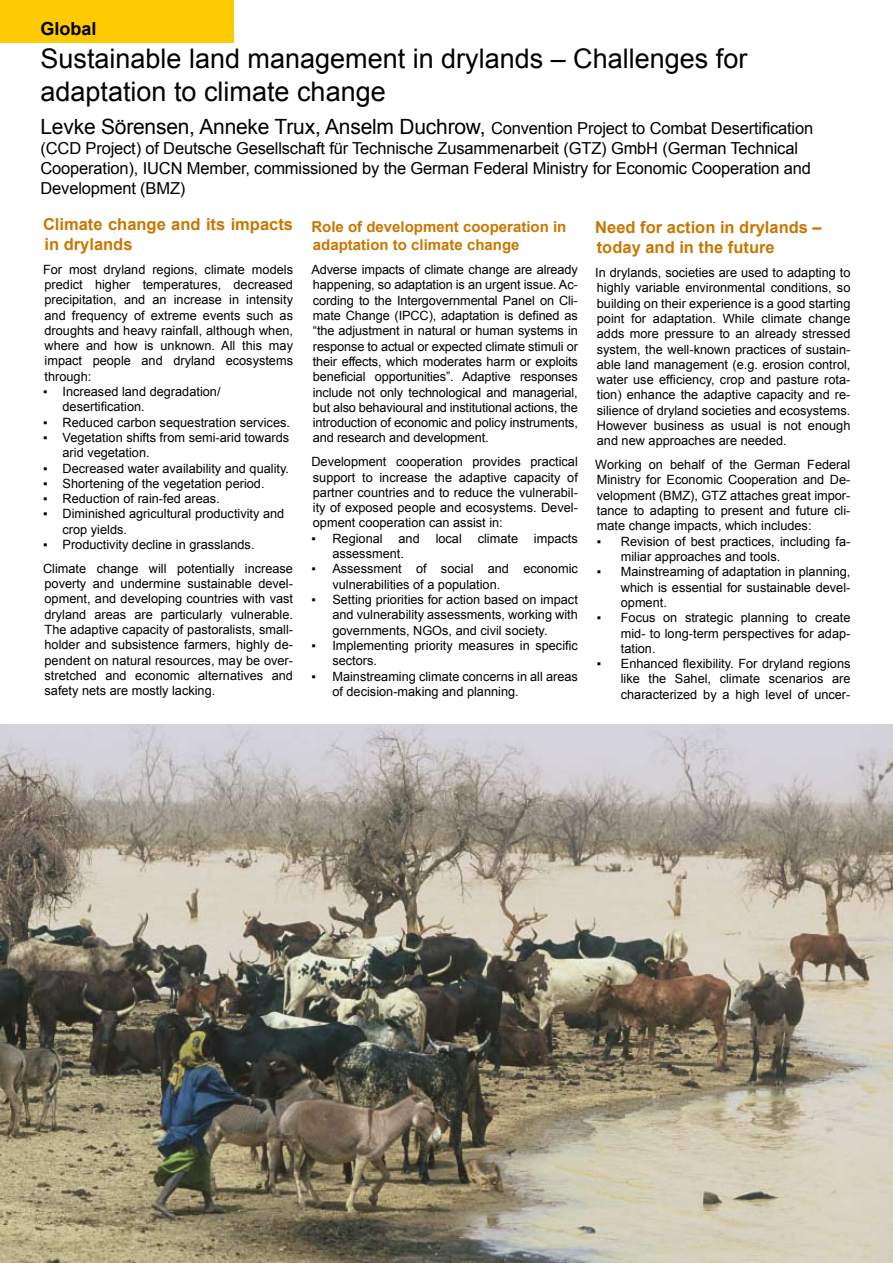
<style>
.page{position:relative;width:893px;height:1263px;background:#fff}
.page>*{position:absolute;margin:0;border:0;box-sizing:border-box;transform-origin:0 0}
.t1{font:27px/32.4px "Arial";color:#000}
.t2{font:700 18px "Arial";color:#000}
.t3{font:16.5px/19.8px "Arial";letter-spacing:-.01em;color:#000}
.t4{font:700 16.5px/19.8px "Arial";color:#ca7700}
.t5{font:700 15px/18px "Arial";color:#ca7700}
.t6{font:12.75px/15.3px "Arial";color:#000;text-align:justify}
.s1{font-size:21px}
</style>
<div class="page">
<img style="left:0;top:724px;width:893px;height:539px">
<div style="left:0;top:0;width:233px;height:43px;background:#fecb00"></div>
<h2 class="t2" style="left:40px;top:17px;width:58px">Global</h2>
<h1 class="t1" style="left:40px;top:43px;width:708px">Sustainable land management in drylands – Challenges for adaptation to climate change</h1>
<p class="t3" style="left:40px;top:119px;width:774px"><span class="s1">Levke Sörensen, Anneke Trux, Anselm Duchrow,</span> Convention Project to Combat Desertification (CCD Project) of Deutsche Gesellschaft für Technische Zusammenarbeit (GTZ) GmbH (German Technical Cooperation), IUCN Member, commissioned by the German Federal Ministry for Economic Cooperation and Development (BMZ)</p>
<p class="t4" style="left:43px;top:215px;width:252px">Climate change and its impacts in drylands</p>
<p class="t6" style="left:43px;top:262px;width:252px">For most dryland regions, climate models predict higher temperatures, decreased precipitation, and an increase in intensity and frequency of extreme events such as droughts and heavy rainfall, although when, where and how is unknown. All this may impact people and dryland ecosystems through:</p>
<p class="t6" style="left:63px;top:384px;width:160px;text-indent:-19px">▪ Increased land degradation/ desertification.</p>
<p class="t6" style="left:43px;top:415px;width:248px">▪ Reduced carbon sequestration services.</p>
<p class="t6" style="left:63px;top:430px;width:228px;text-indent:-19px">▪ Vegetation shifts from semi-arid towards arid vegetation.</p>
<p class="t6" style="left:43px;top:461px;width:248px">▪ Decreased water availability and quality.</p>
<p class="t6" style="left:43px;top:476px;width:223px">▪ Shortening of the vegetation period.</p>
<p class="t6" style="left:43px;top:491px;width:178px">▪ Reduction of rain-fed areas.</p>
<p class="t6" style="left:63px;top:506px;width:223px;text-indent:-19px">▪ Diminished agricultural productivity and crop yields.</p>
<p class="t6" style="left:43px;top:533px;width:252px;line-height:23.9px">▪ Productivity decline in grasslands.<br>Climate change will potentially increase</p>
<p class="t6" style="left:45px;top:576px;width:250px">poverty and undermine sustainable devel&shy;opment, and developing countries with vast dryland areas are particularly vulnerable.<br>The adaptive capacity of pastoralists, small&shy;holder and subsistence farmers, highly de&shy;pendent on natural resources, may be over&shy;stretched and economic alternatives and safety nets are mostly lacking.</p>
<p class="t5" style="left:311px;top:219px;width:257px">Role of development cooperation in adaptation to climate change</p>
<p class="t6" style="left:311px;top:262px;width:268px">Adverse impacts of climate change are already happening, so adaptation is an urgent issue. Ac&shy;cording to the Intergovernmental Panel on Cli&shy;mate Change (IPCC), adaptation is defined as “the adjustment in natural or human systems in response to actual or expected climate stimuli or their effects, which moderates harm or exploits beneficial opportunities”. Adaptive responses include not only technological and managerial, but also behavioural and institutional actions, the introduction of economic and policy instruments, and research and development.</p>
<p class="t6" style="left:311px;top:454px;width:268px">Development cooperation provides practical support to increase the adaptive capacity of partner countries and to reduce the vulnerabil&shy;ity of exposed people and ecosystems. Devel&shy;opment cooperation can assist in:</p>
<p class="t6" style="left:332px;top:531px;width:247px;text-indent:-21px">▪ Regional and local climate impacts assessment.</p>
<p class="t6" style="left:332px;top:561px;width:247px;text-indent:-21px">▪ Assessment of social and economic vulnerabilities of a population.</p>
<p class="t6" style="left:332px;top:592px;width:247px;text-indent:-21px">▪ Setting priorities for action based on impact and vulnerability assessments, working with governments, NGOs, and civil society.</p>
<p class="t6" style="left:332px;top:638px;width:247px;text-indent:-21px">▪ Implementing priority measures in specific sectors.</p>
<p class="t6" style="left:332px;top:668px;width:247px;text-indent:-21px">▪ Mainstreaming climate concerns in all areas of decision-making and planning.</p>
<p class="t4" style="left:595px;top:218px;width:228px">Need for action in drylands – today and in the future</p>
<p class="t6" style="left:595px;top:265px;width:257px">In drylands, societies are used to adapting to highly variable environmental conditions, so building on their experience is a good starting point for adaptation. While climate change adds more pressure to an already stressed system, the well-known practices of sustain&shy;able land management (e.g. erosion control, water use efficiency, crop and pasture rota&shy;tion) enhance the adaptive capacity and re&shy;silience of dryland societies and ecosystems.<br>However business as usual is not enough and new approaches are needed.</p>
<p class="t6" style="left:595px;top:457px;width:257px">Working on behalf of the German Federal Ministry for Economic Cooperation and De&shy;velopment (BMZ), GTZ attaches great impor&shy;tance to adapting to present and future cli&shy;mate change impacts, which includes:</p>
<p class="t6" style="left:621px;top:534px;width:231px;text-indent:-24px">▪ Revision of best practices, including fa&shy;miliar approaches and tools.</p>
<p class="t6" style="left:621px;top:564px;width:231px;text-indent:-24px">▪ Mainstreaming of adaptation in planning, which is essential for sustainable devel&shy;opment.</p>
<p class="t6" style="left:621px;top:610px;width:231px;text-indent:-24px">▪ Focus on strategic planning to create mid- to long-term perspectives for adap&shy;tation.</p>
<p class="t6" style="left:621px;top:656px;width:231px;text-indent:-24px">▪ Enhanced flexibility. For dryland regions like the Sahel, climate scenarios are characterized by a high level of uncer-</p>
</div>
